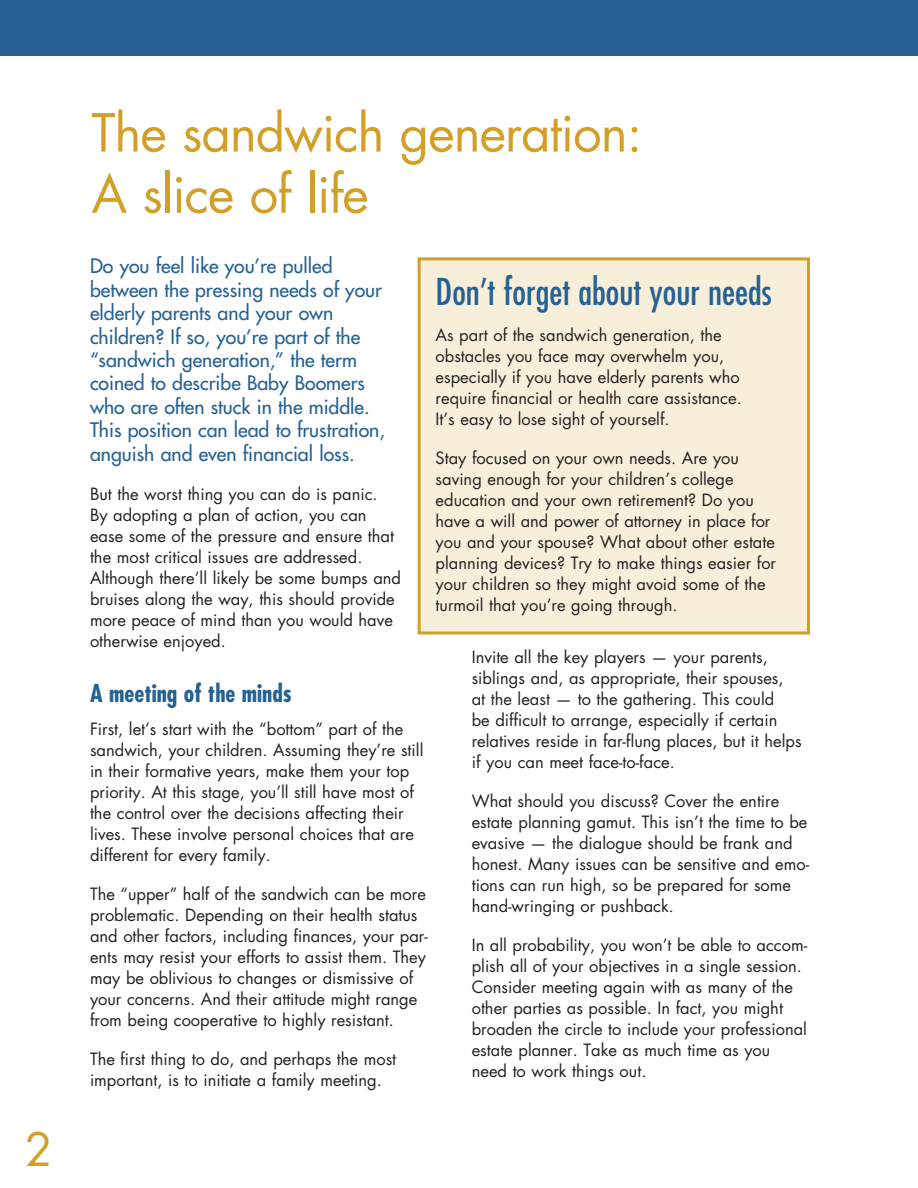
<style>
.page{position:relative;width:918px;height:1188px;background:#fff}
.page>*{position:absolute;margin:0;border:0;box-sizing:border-box;transform-origin:0 0}
.t1{font:51px/61.2px "Futura Std";letter-spacing:-.02em;color:#d2a028}
.t2{font:45px "Futura Std";color:#d2a028}
.t3{font:condensed 36px "Futura Std";color:#266194}
.t4{font:700 condensed 24px "Futura Std";color:#266194}
.t5{font:500 19.5px/23.4px "Futura Std";color:#266194}
.t6{font:16.5px/21px "Futura Std";color:#231f20}
</style>
<div class="page">
<div style="left:0;top:0;width:918px;height:55px;background:#266194"></div>
<div style="left:419px;top:259px;width:389px;height:374px;background:#f8efda"></div>
<div style="left:418px;top:257px;width:392px;height:377px;border:3px solid #d2a028"></div>
<h2 class="t2" style="left:25px;top:1120px;width:29px">2</h2>
<h1 class="t1" style="left:92px;top:103px;width:552px">The sandwich generation:<br>A slice of life</h1>
<p class="t5" style="left:90px;top:255px;width:297px">Do you feel like you’re pulled between the pressing needs of your elderly parents and your own children? If so, you’re part of the “sandwich generation,” the term coined to describe Baby Boomers who are often stuck in the middle.<br>This position can lead to frustration, anguish and even financial loss.</p>
<p class="t6" style="left:90px;top:483px;width:313px">But the worst thing you can do is panic.<br>By adopting a plan of action, you can ease some of the pressure and ensure that the most critical issues are addressed.<br>Although there’ll likely be some bumps and bruises along the way, this should provide more peace of mind than you would have otherwise enjoyed.</p>
<h3 class="t4" style="left:90px;top:678px;width:203px">A meeting of the minds</h3>
<p class="t6" style="left:90px;top:719px;width:335px">First, let’s start with the “bottom” part of the sandwich, your children. Assuming they’re still in their formative years, make them your top priority. At this stage, you’ll still have most of the control over the decisions affecting their lives. These involve personal choices that are different for every family.</p>
<p class="t6" style="left:90px;top:884px;width:339px">The “upper” half of the sandwich can be more problematic. Depending on their health status and other factors, including finances, your par&shy;ents may resist your efforts to assist them. They may be oblivious to changes or dismissive of your concerns. And their attitude might range from being cooperative to highly resistant.</p>
<p class="t6" style="left:90px;top:1049px;width:308px">The first thing to do, and perhaps the most important, is to initiate a family meeting.</p>
<h3 class="t3" style="left:436px;top:270px;width:338px">Don’t forget about your needs</h3>
<p class="t6" style="left:436px;top:325px;width:308px">As part of the sandwich generation, the obstacles you face may overwhelm you, especially if you have elderly parents who require financial or health care assistance.<br>It’s easy to lose sight of yourself.</p>
<p class="t6" style="left:436px;top:448px;width:342px">Stay focused on your own needs. Are you saving enough for your children’s college education and your own retirement? Do you have a will and power of attorney in place for you and your spouse? What about other estate planning devices? Try to make things easier for your children so they might avoid some of the turmoil that you’re going through.</p>
<p class="t6" style="left:472px;top:647px;width:331px">Invite all the key players — your parents, siblings and, as appropriate, their spouses,<br>at the least — to the gathering. This could<br>be difficult to arrange, especially if certain relatives reside in far-flung places, but it helps if you can meet face-to-face.</p>
<p class="t6" style="left:472px;top:791px;width:339px">What should you discuss? Cover the entire estate planning gamut. This isn’t the time to be evasive — the dialogue should be frank and honest. Many issues can be sensitive and emo&shy;tions can run high, so be prepared for some hand-wringing or pushback.</p>
<p class="t6" style="left:472px;top:935px;width:337px">In all probability, you won’t be able to accom&shy;plish all of your objectives in a single session.<br>Consider meeting again with as many of the other parties as possible. In fact, you might broaden the circle to include your professional estate planner. Take as much time as you need to work things out.</p>
</div>
